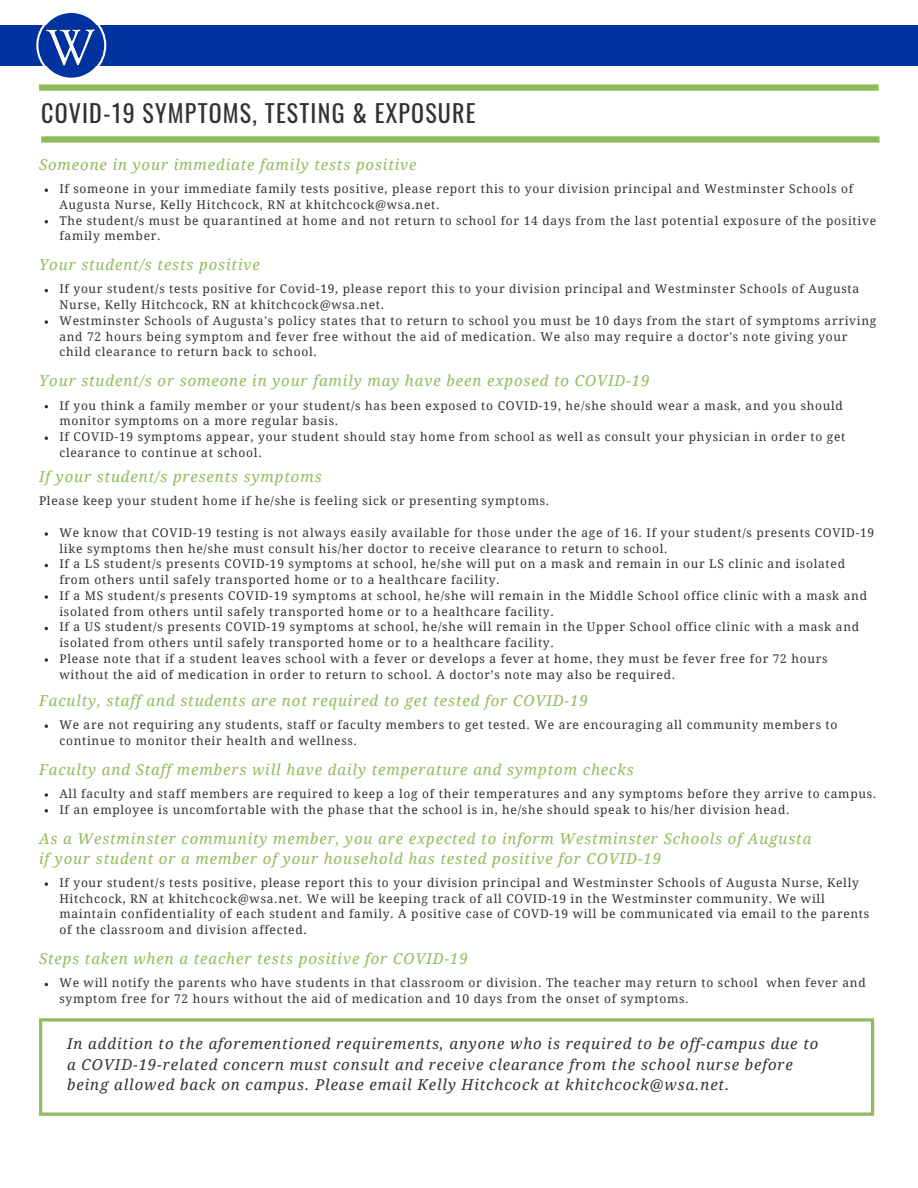
<style>
.page{position:relative;width:918px;height:1188px;background:#fff}
.page>*{position:absolute;margin:0;border:0;box-sizing:border-box;transform-origin:0 0}
.t1{font:24px "Oswald";letter-spacing:.05em;color:#323232}
.t2{font:italic 15px/20.2px "Droid Serif";letter-spacing:.06em;color:#91bb5a}
.t3{font:italic 15px/20.2px "Droid Serif";letter-spacing:.06em;color:#323232}
.t4{font:12px/15.8px "Droid Serif";letter-spacing:.06em;color:#323232}
</style>
<div class="page">
<div style="left:0;top:25px;width:918px;height:41px;background:#0033a0"></div>
<svg style="left:36px;top:13px;width:843px;height:78px"></svg>
<svg style="left:41px;top:136px;width:839px;height:7px;background:#9bc169"></svg>
<svg style="left:45px;top:532px;width:3px;height:4px"></svg>
<svg style="left:45px;top:595px;width:3px;height:4px"></svg>
<svg style="left:45px;top:658px;width:3px;height:4px"></svg>
<svg style="left:45px;top:320px;width:3px;height:4px"></svg>
<svg style="left:45px;top:793px;width:3px;height:4px"></svg>
<svg style="left:45px;top:882px;width:3px;height:4px"></svg>
<svg style="left:39px;top:1018px;width:835px;height:98px"></svg>
<h1 class="t1" style="left:41px;top:94px;width:436px">COVID-19 SYMPTOMS, TESTING &amp; EXPOSURE</h1>
<p class="t2" style="left:39px;top:155px;width:379px">Someone in your immediate family tests positive</p>
<p class="t4" style="left:59px;top:181px;width:818px">If someone in your immediate family tests positive, please report this to your division principal and Westminster Schools of Augusta Nurse, Kelly Hitchcock, RN at khitchcock@wsa.net.<br>The student/s must be quarantined at home and not return to school for 14 days from the last potential exposure of the positive family member.</p>
<p class="t2" style="left:39px;top:255px;width:222px">Your student/s tests positive</p>
<p class="t4" style="left:59px;top:281px;width:819px">If your student/s tests positive for Covid-19, please report this to your division principal and Westminster Schools of Augusta Nurse, Kelly Hitchcock, RN at khitchcock@wsa.net.<br>Westminster Schools of Augusta's policy states that to return to school you must be 10 days from the start of symptoms arriving and 72 hours being symptom and fever free without the aid of medication. We also may require a doctor's note giving your child clearance to return back to school.</p>
<p class="t2" style="left:39px;top:371px;width:612px">Your student/s or someone in your family may have been exposed to COVID-19</p>
<p class="t4" style="left:59px;top:397px;width:788px">If you think a family member or your student/s has been exposed to COVID-19, he/she should wear a mask, and you should monitor symptoms on a more regular basis.<br>If COVID-19 symptoms appear, your student should stay home from school as well as consult your physician in order to get clearance to continue at school.</p>
<p class="t2" style="left:39px;top:467px;width:284px">If your student/s presents symptoms</p>
<p class="t4" style="left:39px;top:493px;width:512px">Please keep your student home if he/she is feeling sick or presenting symptoms.</p>
<p class="t4" style="left:59px;top:525px;width:816px">We know that COVID-19 testing is not always easily available for those under the age of 16. If your student/s presents COVID-19 like symptoms then he/she must consult his/her doctor to receive clearance to return to school.<br>If a LS student/s presents COVID-19 symptoms at school, he/she will put on a mask and remain in our LS clinic and isolated from others until safely transported home or to a healthcare facility.<br>If a MS student/s presents COVID-19 symptoms at school, he/she will remain in the Middle School office clinic with a mask and isolated from others until safely transported home or to a healthcare facility.<br>If a US student/s presents COVID-19 symptoms at school, he/she will remain in the Upper School office clinic with a mask and isolated from others until safely transported home or to a healthcare facility.<br>Please note that if a student leaves school with a fever or develops a fever at home, they must be fever free for 72 hours without the aid of medication in order to return to school. A doctor’s note may also be required.</p>
<p class="t2" style="left:39px;top:691px;width:550px">Faculty, staff and students are not required to get tested for COVID-19</p>
<p class="t4" style="left:59px;top:717px;width:780px">We are not requiring any students, staff or faculty members to get tested. We are encouraging all community members to continue to monitor their health and wellness.</p>
<p class="t2" style="left:39px;top:759px;width:596px">Faculty and Staff members will have daily temperature and symptom checks</p>
<p class="t4" style="left:59px;top:786px;width:818px">All faculty and staff members are required to keep a log of their temperatures and any symptoms before they arrive to campus.<br>If an employee is uncomfortable with the phase that the school is in, he/she should speak to his/her division head.</p>
<p class="t2" style="left:39px;top:828px;width:774px">As a Westminster community member, you are expected to inform Westminster Schools of Augusta if your student or a member of your household has tested positive for COVID-19</p>
<p class="t4" style="left:59px;top:875px;width:811px">If your student/s tests positive, please report this to your division principal and Westminster Schools of Augusta Nurse, Kelly Hitchcock, RN at khitchcock@wsa.net. We will be keeping track of all COVID-19 in the Westminster community. We will maintain confidentiality of each student and family. A positive case of COVD-19 will be communicated via email to the parents of the classroom and division affected.</p>
<p class="t2" style="left:39px;top:949px;width:430px">Steps taken when a teacher tests positive for COVID-19</p>
<p class="t4" style="left:59px;top:975px;width:808px">We will notify the parents who have students in that classroom or division. The teacher may return to school when fever and symptom free for 72 hours without the aid of medication and 10 days from the onset of symptoms.</p>
<p class="t3" style="left:67px;top:1034px;width:753px">In addition to the aforementioned requirements, anyone who is required to be off-campus due to a COVID-19-related concern must consult and receive clearance from the school nurse before being allowed back on campus. Please email Kelly Hitchcock at khitchcock@wsa.net.</p>
</div>
